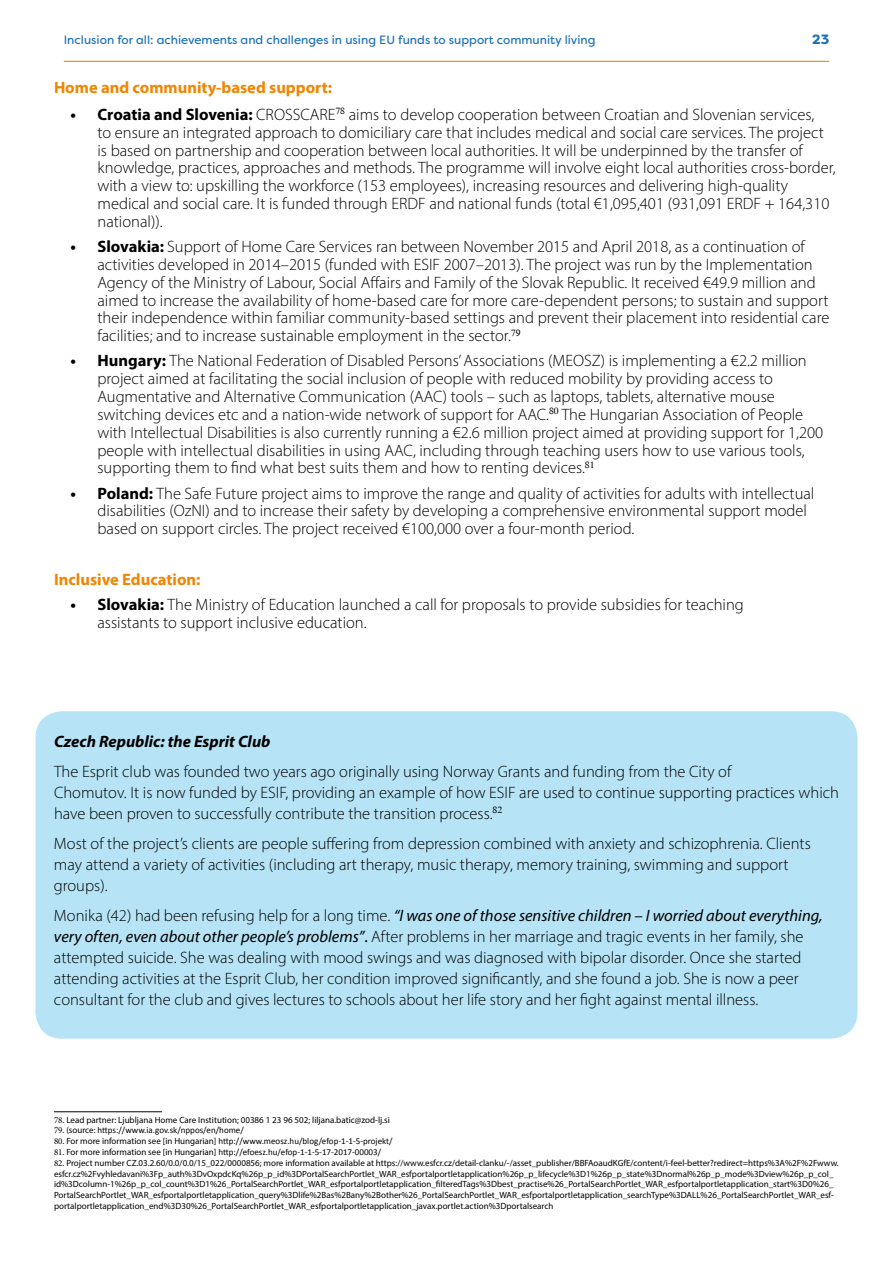
<style>
.page{position:relative;width:893px;height:1263px;background:#fff}
.page>*{position:absolute;margin:0;border:0;box-sizing:border-box;transform-origin:0 0}
.t1{font:300 16.5px/17.9px "Myriad Pro";color:#000}
.t2{font:700 16.5px "Myriad Pro";color:#f18500}
.t3{font:italic 700 16.5px "Myriad Pro";color:#000}
.t4{font:900 13.5px "Filson Soft";color:#1d71b8}
.t5{font:12px "Filson Soft";color:#1d71b8}
.t6{font:9px/10.8px "Myriad Pro";color:#000}
.t7{font:9px "Calibri";color:#000}
.s1{font-weight:700}
.s2{font-weight:400;font-style:italic}
.s3{font-weight:400}
.s4{font-family:"Minion Pro"}
.s5{font-family:"Myriad Pro"}
</style>
<div class="page">
<hr style="left:64px;top:61px;width:765px;height:1px;background:#f18500">
<div style="left:35px;top:711px;width:822px;height:328px;background:#b6e3f6;border-radius:27px"></div>
<hr style="left:54px;top:1111px;width:108px;height:1px;background:#000">
<p class="t5" style="left:64px;top:32px;width:533px">Inclusion for all: achievements and challenges in using EU funds to support community living</p>
<p class="t4" style="left:812px;top:30px;width:19px">23</p>
<p class="t2" style="left:54px;top:77px;width:280px">Home and community-based support:</p>
<p class="t1" style="left:97px;top:105px;width:740px;text-indent:-27px"><span class="s1">• Croatia and Slovenia:</span> CROSSCARE aims to develop cooperation between Croatian and Slovenian services,<br>to ensure an integrated approach to domiciliary care that includes medical and social care services. The project is based on partnership and cooperation between local authorities. It will be underpinned by the transfer of knowledge, practices, approaches and methods. The programme will involve eight local authorities cross-border, with a view to: upskilling the workforce (153 employees), increasing resources and delivering high-quality medical and social care. It is funded through ERDF and national funds (total €1,095,401 (931,091 ERDF + 164,310 national)).</p>
<p class="t1" style="left:97px;top:238px;width:733px;text-indent:-27px"><span class="s1">• Slovakia:</span> Support of Home Care Services ran between November 2015 and April 2018, as a continuation of activities developed in 2014–2015 (funded with ESIF 2007–2013). The project was run by the Implementation Agency of the Ministry of Labour, Social Affairs and Family of the Slovak Republic. It received €49.9 million and aimed to increase the availability of home-based care for more care-dependent persons; to sustain and support their independence within familiar community-based settings and prevent their placement into residential care facilities; and to increase sustainable employment in the sector.</p>
<p class="t1" style="left:97px;top:352px;width:727px;text-indent:-27px"><span class="s1">• Hungary:</span> The National Federation of Disabled Persons’ Associations (MEOSZ) is implementing a €2.2 million project aimed at facilitating the social inclusion of people with reduced mobility by providing access to Augmentative and Alternative Communication (AAC) tools – such as laptops, tablets, alternative mouse switching devices etc and a nation-wide network of support for AAC. The Hungarian Association of People with Intellectual Disabilities is also currently running a €2.6 million project aimed at providing support for 1,200 people with intellectual disabilities in using AAC, including through teaching users how to use various tools, supporting them to find what best suits them and how to renting devices.</p>
<p class="t1" style="left:97px;top:484px;width:718px;text-indent:-27px"><span class="s1">• Poland:</span> The Safe Future project aims to improve the range and quality of activities for adults with intellectual disabilities (OzNI) and to increase their safety by developing a comprehensive environmental support model based on support circles. The project received €100,000 over a four-month period.</p>
<p class="t2" style="left:54px;top:568px;width:148px">Inclusive Education:</p>
<p class="t1" style="left:97px;top:596px;width:648px;text-indent:-27px"><span class="s1">• Slovakia:</span> The Ministry of Education launched a call for proposals to provide subsidies for teaching assistants to support inclusive education.</p>
<p class="t3" style="left:54px;top:730px;width:218px">Czech Republic: the Esprit Club</p>
<p class="t1" style="left:54px;top:760px;width:786px;line-height:21px">The Esprit club was founded two years ago originally using Norway Grants and funding from the City of<br>Chomutov. It is now funded by ESIF, providing an example of how ESIF are used to continue supporting practices which have been proven to successfully contribute the transition process.</p>
<p class="t1" style="left:54px;top:832px;width:758px;line-height:21px">Most of the project’s clients are people suffering from depression combined with anxiety and schizophrenia. Clients may attend a variety of activities (including art therapy, music therapy, memory training, swimming and support groups).</p>
<p class="t1" style="left:54px;top:904px;width:770px;line-height:21px">Monika (42) had been refusing help for a long time. <span class="s2">“I was one of those sensitive children – I worried about everything, very often, even about other people’s problems”</span><span class="s3">.</span> After problems in her marriage and tragic events in her family, she attempted suicide. She was dealing with mood swings and was diagnosed with bipolar disorder. Once she started attending activities at the Esprit Club, her condition improved significantly, and she found a job. She is now a peer consultant for the club and gives lectures to schools about her life story and her fight against mental illness.</p>
<p class="t6" style="left:54px;top:1114px;width:337px"><span class="s4">78</span>. Lead partner: Ljubljana Home Care Institution; 00386 1 23 96 502; liljana.batic@zod-lj.si</p>
<p class="t7" style="left:54px;top:1125px;width:191px"><span class="s4">79</span><span class="s5">. (source:</span> https://www.ia.gov.sk/nppos/en/home/</p>
<p class="t7" style="left:54px;top:1135px;width:340px"><span class="s4">80</span><span class="s5">. For more information see [in Hungarian]</span> http://www.meosz.hu/blog/efop-1-1-5-projekt/</p>
<p class="t7" style="left:54px;top:1146px;width:329px"><span class="s4">81</span><span class="s5">. For more information see [in Hungarian]</span> http://efoesz.hu/efop-1-1-5-17-2017-00003/</p>
<p class="t6" style="left:54px;top:1157px;width:786px"><span class="s4">82</span>. Project number CZ.03.2.60/0.0/0.0/15_022/0000856; more information available at https://www.esfcr.cz/detail-clanku/-/asset_publisher/BBFAoaudKGfE/content/i-feel-better?redirect=https%3A%2F%2Fwww. esfcr.cz%2Fvyhledavani%3Fp_auth%3DvOxpdcKq%26p_p_id%3DPortalSearchPortlet_WAR_esfportalportletapplication%26p_p_lifecycle%3D1%26p_p_state%3Dnormal%26p_p_mode%3Dview%26p_p_col_ id%3Dcolumn-1%26p_p_col_count%3D1%26_PortalSearchPortlet_WAR_esfportalportletapplication_filteredTags%3Dbest_practise%26_PortalSearchPortlet_WAR_esfportalportletapplication_start%3D0%26_ PortalSearchPortlet_WAR_esfportalportletapplication_query%3Dlife%2Bas%2Bany%2Bother%26_PortalSearchPortlet_WAR_esfportalportletapplication_searchType%3DALL%26_PortalSearchPortlet_WAR_esf&shy;portalportletapplication_end%3D30%26_PortalSearchPortlet_WAR_esfportalportletapplication_javax.portlet.action%3Dportalsearch</p>
</div>
